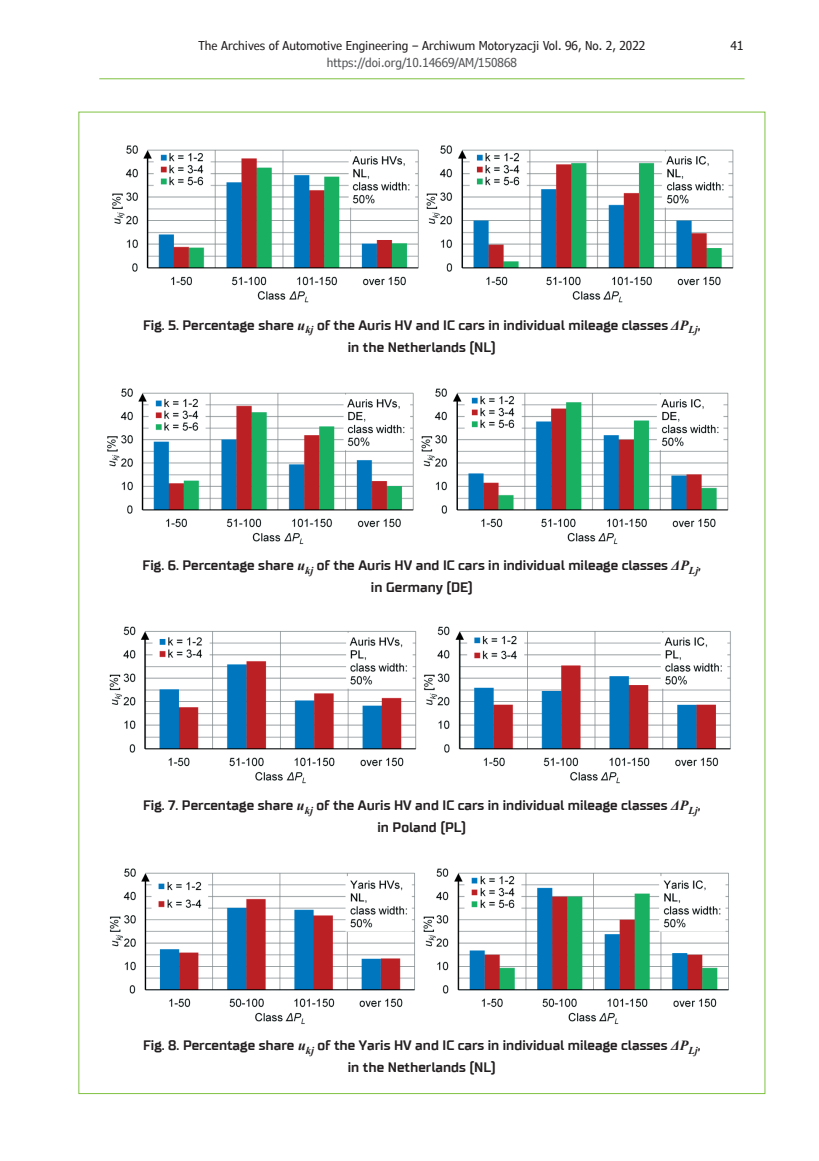
<style>
.page{position:relative;width:819px;height:1161px;background:#fff}
.page>*{position:absolute;margin:0;border:0;box-sizing:border-box;transform-origin:0 0}
.t1{font:700 14px/21.9px "TT Supermolot";color:#231f20;text-align:center}
.t2{font:condensed 12.25px "Verdana Pro";color:#231f20}
.t3{font:condensed 12.25px "Verdana Pro";color:#57585a}
.s1{font-family:"Times New Roman";font-style:italic}
</style>
<div class="page">
<hr style="left:99px;top:78px;width:645px;height:1px;background:#7fc241">
<img style="left:112px;top:146px;width:622px;height:157px">
<img style="left:107px;top:388px;width:622px;height:157px">
<img style="left:109px;top:626px;width:622px;height:158px">
<img style="left:109px;top:868px;width:620px;height:156px">
<p class="t2" style="left:198px;top:37px;width:448px">The Archives of Automotive Engineering – Archiwum Motoryzacji Vol. 96, No. 2, 2022</p>
<p class="t2" style="left:730px;top:37px;width:14px">41</p>
<p class="t3" style="left:327px;top:55px;width:191px">https://doi.org/10.14669/AM/150868</p>
<p class="t1" style="left:143px;top:314px;width:559px">Fig. 5. Percentage share <span class="s1">u</span><sub>kj</sub> of the Auris HV and IC cars in individual mileage classes <span class="s1">ΔP</span><sub>Lj</sub>, in the Netherlands (NL)</p>
<p class="t1" style="left:143px;top:554px;width:560px">Fig. 6. Percentage share <span class="s1">u</span><sub>kj</sub> of the Auris HV and IC cars in individual mileage classes <span class="s1">ΔP</span><sub>Lj</sub>, in Germany (DE)</p>
<p class="t1" style="left:143px;top:794px;width:559px">Fig. 7. Percentage share <span class="s1">u</span><sub>kj</sub> of the Auris HV and IC cars in individual mileage classes <span class="s1">ΔP</span><sub>Lj</sub>, in Poland (PL)</p>
<p class="t1" style="left:143px;top:1034px;width:559px">Fig. 8. Percentage share <span class="s1">u</span><sub>kj</sub> of the Yaris HV and IC cars in individual mileage classes <span class="s1">ΔP</span><sub>Lj</sub>, in the Netherlands (NL)</p>
</div>
